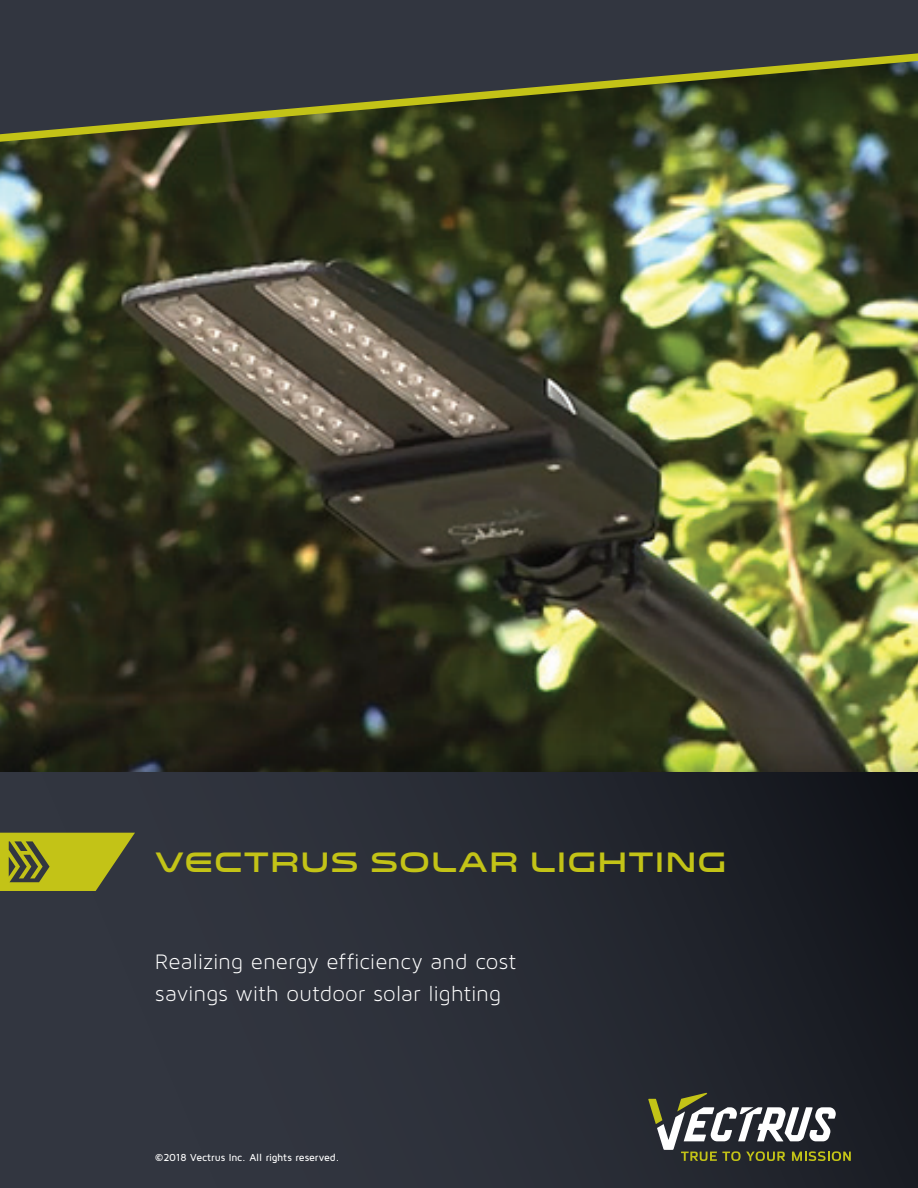
<style>
.page{position:relative;width:918px;height:1188px;background:#fff}
.page>*{position:absolute;margin:0;border:0;box-sizing:border-box;transform-origin:0 0}
.t1{font:28.5px "Venera 900";letter-spacing:.06em;color:#c3c317}
.t2{font:22.5px/31.5px "Maven Pro Light 300";letter-spacing:.015em;color:#fff}
.t3{font:500 10.5px "Maven Pro";letter-spacing:-.01em;color:#fff}
.s1{font-weight:900}
</style>
<div class="page">
<img style="left:0;top:147px;width:918px;height:625px">
<div style="left:0;top:772px;width:918px;height:416px;background:linear-gradient(to right,#383c47,#181b22)"></div>
<div style="left:0;top:0;width:918px;height:44px;background:#323640"></div>
<svg style="left:0;top:44px;width:918px;height:103px;background:#3c422e"></svg>
<svg style="left:648px;top:1093px;width:203px;height:68px"></svg>
<svg style="left:0;top:833px;width:135px;height:58px;background:#9d9e21"></svg>
<p class="t1" style="left:155px;top:845px;width:572px">VECTRUS SOLAR LIGHTING</p>
<p class="t2" style="left:155px;top:946px;width:363px">Realizing energy efficiency and cost savings with outdoor solar lighting</p>
<p class="t3" style="left:155px;top:1151px;width:186px"><span class="s1">©</span>2018 Vectrus Inc. All rights reserved.</p>
</div>
